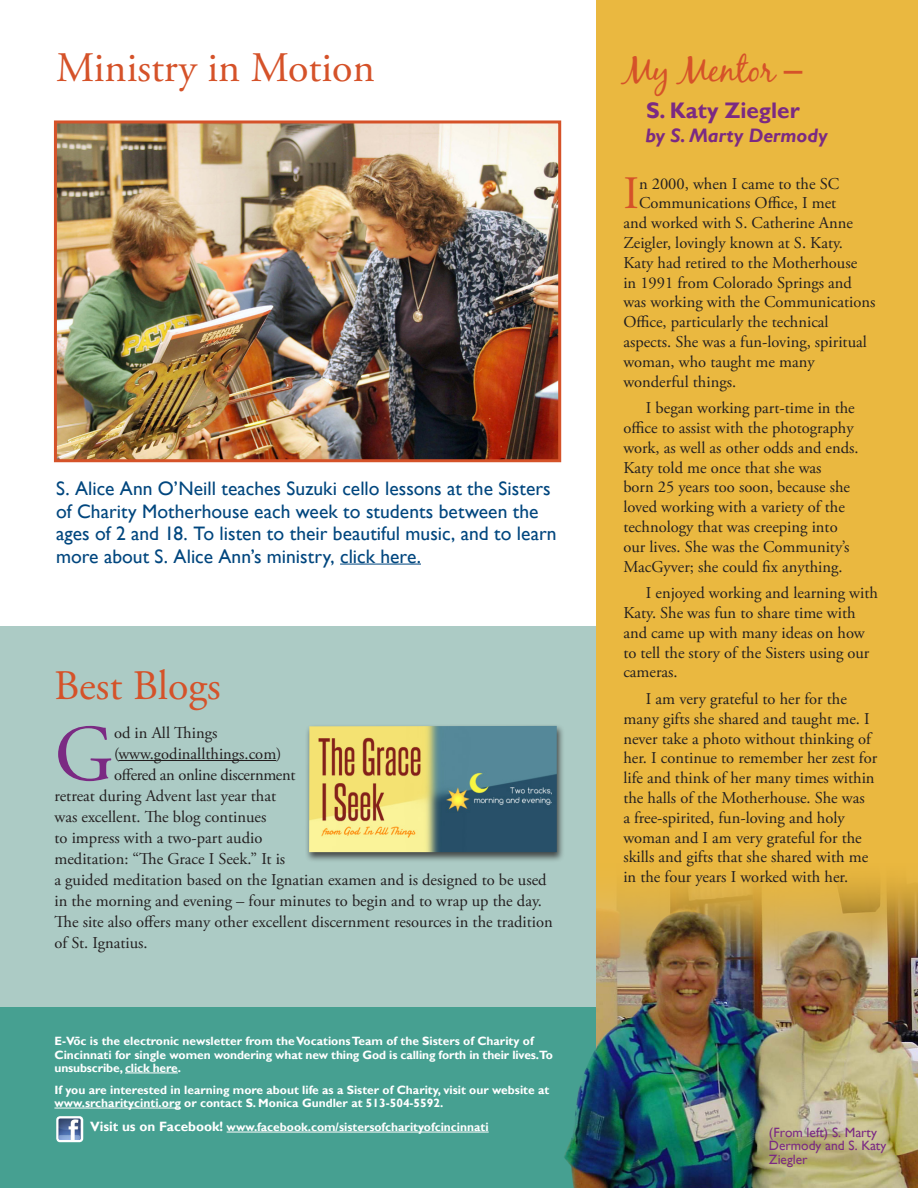
<style>
.page{position:relative;width:918px;height:1188px;background:#fff}
.page>*{position:absolute;margin:0;border:0;box-sizing:border-box;transform-origin:0 0}
.t1{font:79.8px "Adobe Garamond Pro";color:#7b2a83}
.t2{font:46.35px "Adobe Garamond Pro";color:#d55229}
.t3{font:42px "Adobe Garamond Pro";color:#d55229}
.t4{font:36px "Black Jack";color:#d55229}
.t5{font:700 22.5px "Gill Sans";color:#7b2a83}
.t6{font:19.5px/22.5px "Gill Sans";color:#00467e}
.t7{font:italic 700 19.5px "Gill Sans";color:#7b2a83}
.t8{font:16.5px/19.8px "Adobe Garamond Pro";color:#231f20}
.t9{font:16.5px "Adobe Garamond Pro";letter-spacing:-.02em;color:#231f20}
.t10{font:13.5px/13.5px "Gill Sans";color:#7b2a83}
.t11{font:700 12px/13.5px "Gill Sans";color:#fff}
.s1{font-family:"Gill Sans"}
.s2{font-size:13.5px}
</style>
<div class="page">
<div style="left:0;top:626px;width:918px;height:562px;background:#accbc5"></div>
<div style="left:0;top:1007px;width:636px;height:181px;background:#46a091"></div>
<div style="left:596px;top:0;width:322px;height:1188px;background:#eab840"></div>
<hr style="left:118px;top:760px;width:158px;height:1px;background:#231f20">
<img style="left:596px;top:880px;width:322px;height:31px">
<img style="left:564px;top:911px;width:354px;height:277px">
<img style="left:58px;top:124px;width:499px;height:334px">
<div style="left:54px;top:120px;width:507px;height:342px;border:3px solid #d55229"></div>
<hr style="left:340px;top:564px;width:81px;height:1px;background:#00467e">
<div style="left:305px;top:724px;width:260px;height:139px;background:#231f20;opacity:.75"></div>
<img style="left:309px;top:726px;width:248px;height:126px">
<hr style="left:125px;top:1073px;width:53px;height:1px;background:#fff">
<hr style="left:54px;top:1108px;width:127px;height:1px;background:#fff">
<hr style="left:227px;top:1132px;width:262px;height:1px;background:#fff">
<img style="left:59px;top:1119px;width:21px;height:20px">
<div style="left:56px;top:1116px;width:27px;height:26px;border:2px solid #fff;border-radius:3px"></div>
<p class="t3" style="left:56px;top:42px;width:320px">Ministry in Motion</p>
<p class="t4" style="left:624px;top:47px;width:180px">My Mentor <span class="s1">–</span></p>
<p class="t5" style="left:646px;top:97px;width:155px">S. Katy Ziegler</p>
<p class="t7" style="left:646px;top:124px;width:183px">by S. Marty Dermody</p>
<p class="t6" style="left:56px;top:478px;width:502px">S. Alice Ann O’Neill teaches Suzuki cello lessons at the Sisters of Charity Motherhouse each week to students between the ages of 2 and 18. To listen to their beautiful music, and to learn more about S. Alice Ann’s ministry, click here.</p>
<p class="t3" style="left:54px;top:660px;width:168px">Best Blogs</p>
<p class="t1" style="left:54px;top:707px;width:61px">G</p>
<p class="t8" style="left:114px;top:723px;width:105px">od in All Things</p>
<p class="t8" style="left:114px;top:744px;width:169px">(www.godinallthings.com)</p>
<p class="t9" style="left:114px;top:765px;width:183px">offered an online discernment</p>
<p class="t8" style="left:54px;top:786px;width:223px">retreat during Advent last year that</p>
<p class="t8" style="left:54px;top:807px;width:213px">was excellent. The blog continues</p>
<p class="t8" style="left:54px;top:828px;width:209px">to impress with a two-part audio</p>
<p class="t8" style="left:54px;top:849px;width:232px">meditation: “The Grace I Seek.” It is</p>
<p class="t8" style="left:54px;top:870px;width:494px">a guided meditation based on the Ignatian examen and is designed to be used</p>
<p class="t8" style="left:54px;top:891px;width:489px">in the morning and evening – four minutes to begin and to wrap up the day.</p>
<p class="t8" style="left:54px;top:912px;width:500px">The site also offers many other excellent discernment resources in the tradition</p>
<p class="t8" style="left:54px;top:933px;width:95px">of St. Ignatius.</p>
<p class="t11" style="left:54px;top:1035px;width:500px">E-Voc is the electronic newsletter from the Vocations Team of the Sisters of Charity of<br>Cincinnati for single women wondering what new thing God is calling forth in their lives.To unsubscribe, click here.</p>
<p class="t11" style="left:54px;top:1083px;width:496px">If you are interested in learning more about life as a Sister of Charity, visit our website at www.srcharitycinti.org or contact S. Monica Gundler at 513-504-5592.</p>
<p class="t11" style="left:90px;top:1121px;width:400px"><span class="s2">Visit us on Facebook!</span> www.facebook.com/sistersofcharityofcincinnati</p>
<p class="t2" style="left:623px;top:166px;width:17px">I</p>
<p class="t8" style="left:639px;top:174px;width:202px">n 2000, when I came to the SC</p>
<p class="t8" style="left:639px;top:194px;width:199px">Communications Office, I met</p>
<p class="t8" style="left:623px;top:214px;width:231px">and worked with S. Catherine Anne</p>
<p class="t8" style="left:623px;top:234px;width:221px">Zeigler, lovingly known at S. Katy.</p>
<p class="t8" style="left:623px;top:253px;width:235px">Katy had retired to the Motherhouse</p>
<p class="t8" style="left:623px;top:273px;width:230px">in 1991 from Colorado Springs and</p>
<p class="t8" style="left:623px;top:293px;width:254px">was working with the Communications</p>
<p class="t8" style="left:623px;top:313px;width:207px">Office, particularly the technical</p>
<p class="t8" style="left:623px;top:333px;width:245px">aspects. She was a fun-loving, spiritual</p>
<p class="t8" style="left:623px;top:352px;width:193px">woman, who taught me many</p>
<p class="t8" style="left:623px;top:372px;width:114px">wonderful things.</p>
<p class="t8" style="left:623px;top:399px;width:237px;text-indent:23px">I began working part-time in the office to assist with the photography work, as well as other odds and ends.<br>Katy told me once that she was<br>born 25 years too soon, because she loved working with a variety of the technology that was creeping into our lives. She was the Community’s MacGyver; she could fix anything.</p>
<p class="t8" style="left:623px;top:584px;width:256px;text-indent:23px">I enjoyed working and learning with<br>Katy. She was fun to share time with and came up with many ideas on how to tell the story of the Sisters using our cameras.</p>
<p class="t8" style="left:623px;top:689px;width:255px;text-indent:23px">I am very grateful to her for the many gifts she shared and taught me. I never take a photo without thinking of her. I continue to remember her zest for life and think of her many times within the halls of the Motherhouse. She was<br>a free-spirited, fun-loving and holy woman and I am very grateful for the skills and gifts that she shared with me in the four years I worked with her.</p>
<p class="t10" style="left:769px;top:1126px;width:119px">(From left) S. Marty<br>Dermody and S. Katy<br>Ziegler</p>
</div>
